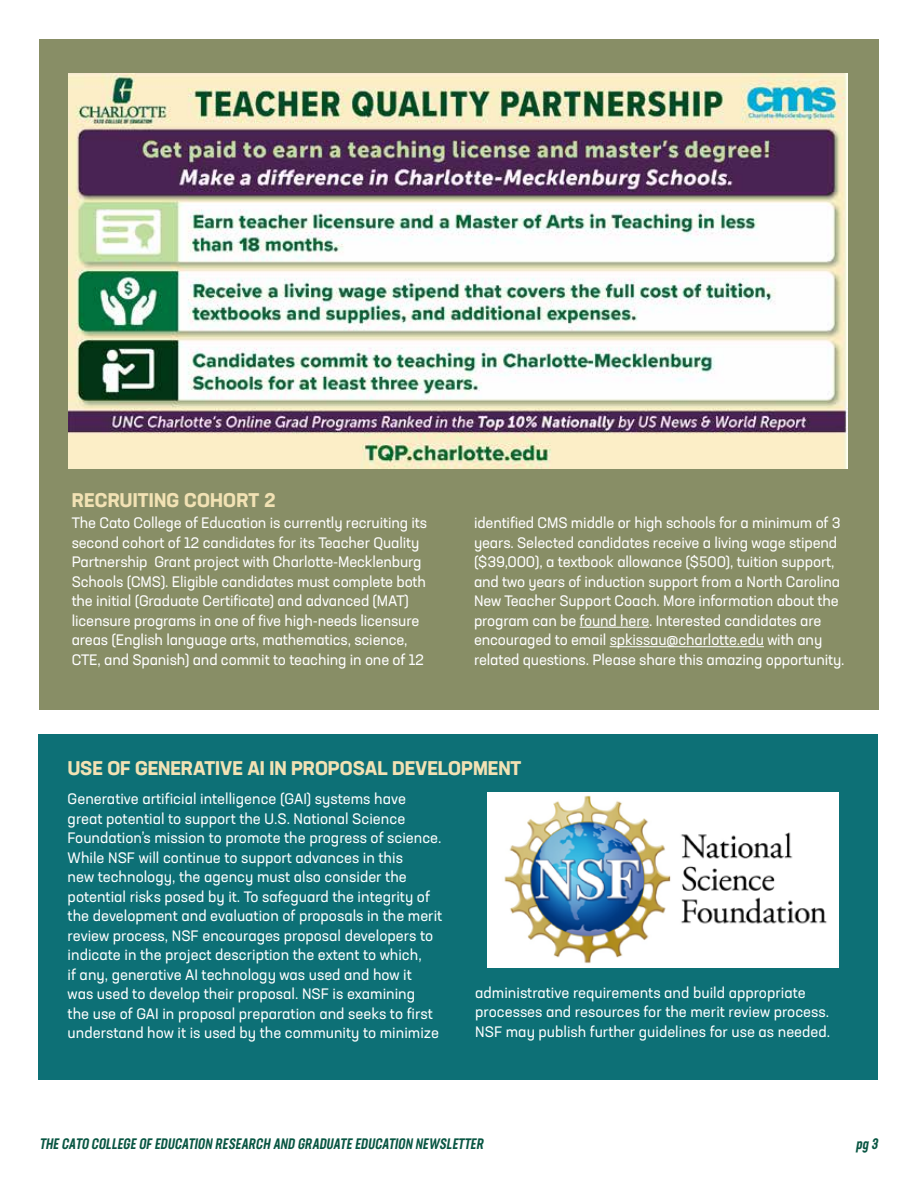
<style>
.page{position:relative;width:918px;height:1188px;background:#fff}
.page>*{position:absolute;margin:0;border:0;box-sizing:border-box;transform-origin:0 0}
.t1{font:700 19.5px "Neusa Next Std";color:#f2e2b4}
.t2{font:15px/19.5px "Neusa Next Std";letter-spacing:-.01em;color:#fff}
.t3{font:italic 500 15px "Neusa Next Std Compact";color:#085542}
</style>
<div class="page">
<div style="left:39px;top:39px;width:840px;height:670px;background:#888e66"></div>
<hr style="left:580px;top:627px;width:69px;height:1px;background:#fff">
<hr style="left:610px;top:646px;width:154px;height:1px;background:#fff">
<img style="left:69px;top:74px;width:778px;height:395px">
<div style="left:38px;top:734px;width:840px;height:346px;background:#0d7076"></div>
<img style="left:488px;top:793px;width:351px;height:174px">
<h1 class="t1" style="left:72px;top:487px;width:205px">RECRUITING COHORT 2</h1>
<p class="t2" style="left:72px;top:513px;width:357px">The Cato College of Education is currently recruiting its second cohort of 12 candidates for its Teacher Quality Partnership Grant project with Charlotte-Mecklenburg Schools (CMS). Eligible candidates must complete both the initial (Graduate Certificate) and advanced (MAT) licensure programs in one of five high-needs licensure areas (English language arts, mathematics, science, CTE, and Spanish) and commit to teaching in one of 12</p>
<p class="t2" style="left:474px;top:513px;width:372px">identified CMS middle or high schools for a minimum of 3 years. Selected candidates receive a living wage stipend ($39,000), a textbook allowance ($500), tuition support, and two years of induction support from a North Carolina New Teacher Support Coach. More information about the program can be found here. Interested candidates are encouraged to email spkissau@charlotte.edu with any related questions. Please share this amazing opportunity.</p>
<h1 class="t1" style="left:68px;top:756px;width:455px">USE OF GENERATIVE AI IN PROPOSAL DEVELOPMENT</h1>
<p class="t2" style="left:68px;top:789px;width:376px">Generative artificial intelligence (GAI) systems have great potential to support the U.S. National Science Foundation’s mission to promote the progress of science.<br>While NSF will continue to support advances in this<br>new technology, the agency must also consider the potential risks posed by it. To safeguard the integrity of the development and evaluation of proposals in the merit review process, NSF encourages proposal developers to indicate in the project description the extent to which,<br>if any, generative AI technology was used and how it<br>was used to develop their proposal. NSF is examining<br>the use of GAI in proposal preparation and seeks to first understand how it is used by the community to minimize</p>
<p class="t2" style="left:475px;top:982px;width:356px">administrative requirements and build appropriate processes and resources for the merit review process.<br>NSF may publish further guidelines for use as needed.</p>
<p class="t3" style="left:39px;top:1134px;width:448px">THE CATO COLLEGE OF EDUCATION RESEARCH AND GRADUATE EDUCATION NEWSLETTER</p>
<p class="t3" style="left:856px;top:1134px;width:26px">pg 3</p>
</div>
